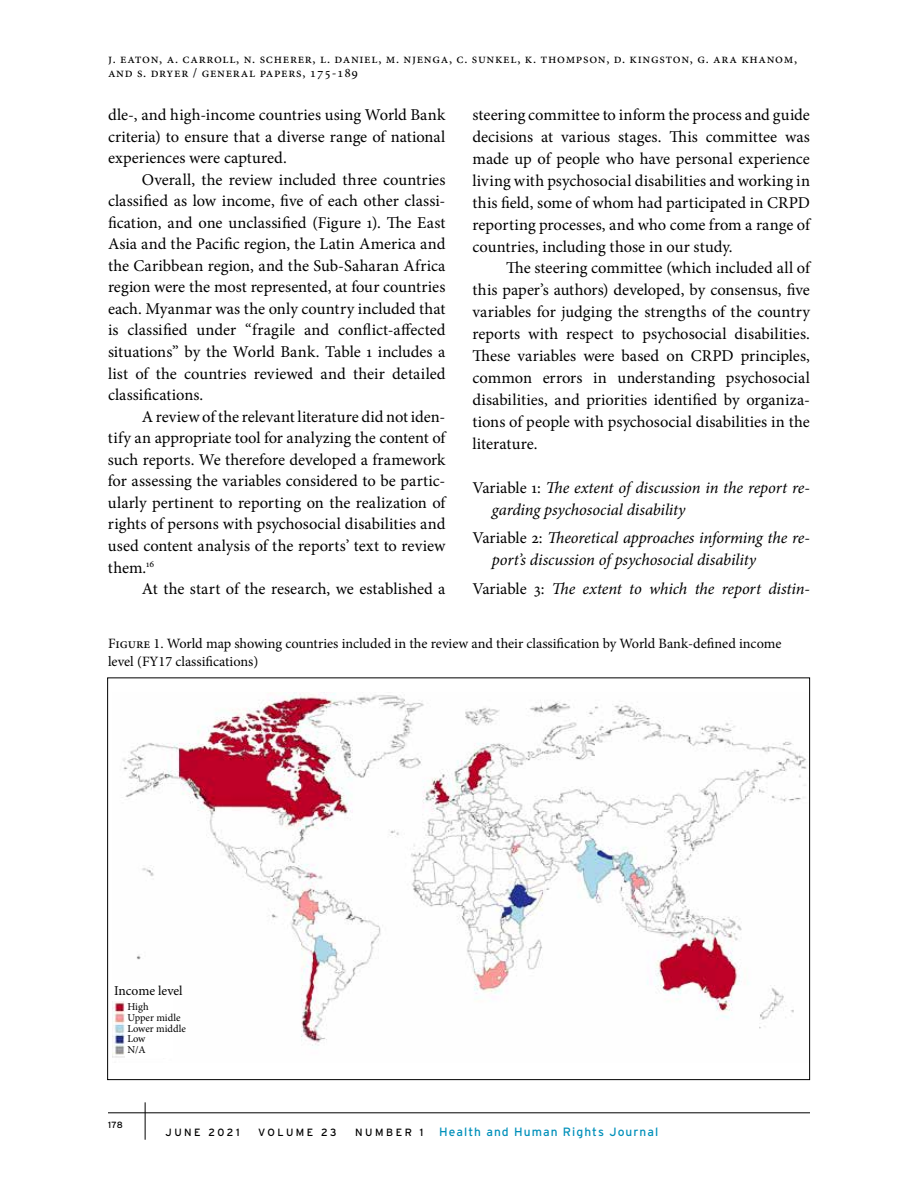
<style>
.page{position:relative;width:918px;height:1188px;background:#fff}
.page>*{position:absolute;margin:0;border:0;box-sizing:border-box;transform-origin:0 0}
.t1{font:16.5px/21.6px "Minion Pro";color:#000;text-align:justify}
.t2{font:italic 16.5px/21.9px "Minion Pro";letter-spacing:-.01em;color:#000}
.t3{font:14.25px/18px "Minion Pro";color:#000}
.t4{font:13.5px/13.5px "Minion Pro";letter-spacing:.05em;color:#000}
.t5{font:12px "Interstate";letter-spacing:.09em;color:#0090ba}
.t6{font:10.5px/10.8px "Minion Pro";letter-spacing:-.01em;color:#000}
.t7{font:10.5px "Interstate";letter-spacing:.24em;color:#000}
.t8{font:9px "Interstate";color:#000}
.s1{font-style:normal}
.s2{font-size:10.5px;color:#000}
</style>
<div class="page">
<hr style="left:108px;top:1113px;width:702px;height:1px;background:#000">
<hr style="left:145px;top:1102px;width:1px;height:38px;background:#000">
<img style="left:113px;top:693px;width:694px;height:365px">
<div style="left:126px;top:996px;width:47px;height:61px;background:#fff"></div>
<div style="left:108px;top:985px;width:62px;height:15px;background:#fff"></div>
<p class="t4" style="left:108px;top:52px;width:691px">j. eaton, a. carroll, n. scherer, l. daniel, m. njenga, c. sunkel, k. thompson, d. kingston, g. ara khanom, and s. dryer / general papers, 175-189</p>
<p class="t1" style="left:108px;top:104px;width:339px">dle-, and high-income countries using World Bank criteria) to ensure that a diverse range of national experiences were captured.</p>
<p class="t1" style="left:108px;top:169px;width:339px;text-indent:34px">Overall, the review included three countries classified as low income, five of each other classi&shy;fication, and one unclassified (Figure 1). The East Asia and the Pacific region, the Latin America and the Caribbean region, and the Sub-Saharan Africa region were the most represented, at four countries each. Myanmar was the only country included that is classified under “fragile and conflict-affected situations” by the World Bank. Table 1 includes a list of the countries reviewed and their detailed classifications.</p>
<p class="t1" style="left:108px;top:406px;width:339px;text-indent:34px">A review of the relevant literature did not iden&shy;tify an appropriate tool for analyzing the content of such reports. We therefore developed a framework for assessing the variables considered to be partic&shy;ularly pertinent to reporting on the realization of rights of persons with psychosocial disabilities and used content analysis of the reports’ text to review them.<sup>16</sup></p>
<p class="t1" style="left:142px;top:578px;width:305px">At the start of the research, we established a</p>
<p class="t1" style="left:472px;top:104px;width:339px">steering committee to inform the process and guide decisions at various stages. This committee was made up of people who have personal experience living with psychosocial disabilities and working in this field, some of whom had participated in CRPD reporting processes, and who come from a range of countries, including those in our study.</p>
<p class="t1" style="left:472px;top:257px;width:339px;text-indent:34px">The steering committee (which included all of this paper’s authors) developed, by consensus, five variables for judging the strengths of the country reports with respect to psychosocial disabilities.<br>These variables were based on CRPD principles, common errors in understanding psychosocial disabilities, and priorities identified by organiza&shy;tions of people with psychosocial disabilities in the literature.</p>
<p class="t2" style="left:492px;top:477px;width:319px;text-indent:-20px"><span class="s1">Variable 1:</span> The extent of discussion in the report re&shy;garding psychosocial disability</p>
<p class="t2" style="left:492px;top:527px;width:320px;text-indent:-20px"><span class="s1">Variable 2:</span> Theoretical approaches informing the re&shy;port’s discussion of psychosocial disability</p>
<p class="t2" style="left:472px;top:578px;width:339px"><span class="s1">Variable 3:</span> The extent to which the report distin-</p>
<p class="t3" style="left:108px;top:634px;width:675px">Figure 1. World map showing countries included in the review and their classification by World Bank-defined income level (FY17 classifications)</p>
<p class="t4" style="left:114px;top:984px;width:70px">Income level</p>
<p class="t6" style="left:127px;top:1001px;width:60px">High<br>Upper midle<br>Lower middle<br>Low<br>N/A</p>
<p class="t8" style="left:108px;top:1120px;width:16px">178</p>
<p class="t7" style="left:166px;top:1126px;width:76px">JUNE 2021</p>
<p class="t7" style="left:258px;top:1126px;width:80px">VOLUME 23</p>
<p class="t5" style="left:355px;top:1125px;width:305px"><span class="s2">NUMBER 1</span> Health and Human Rights Journal</p>
</div>
